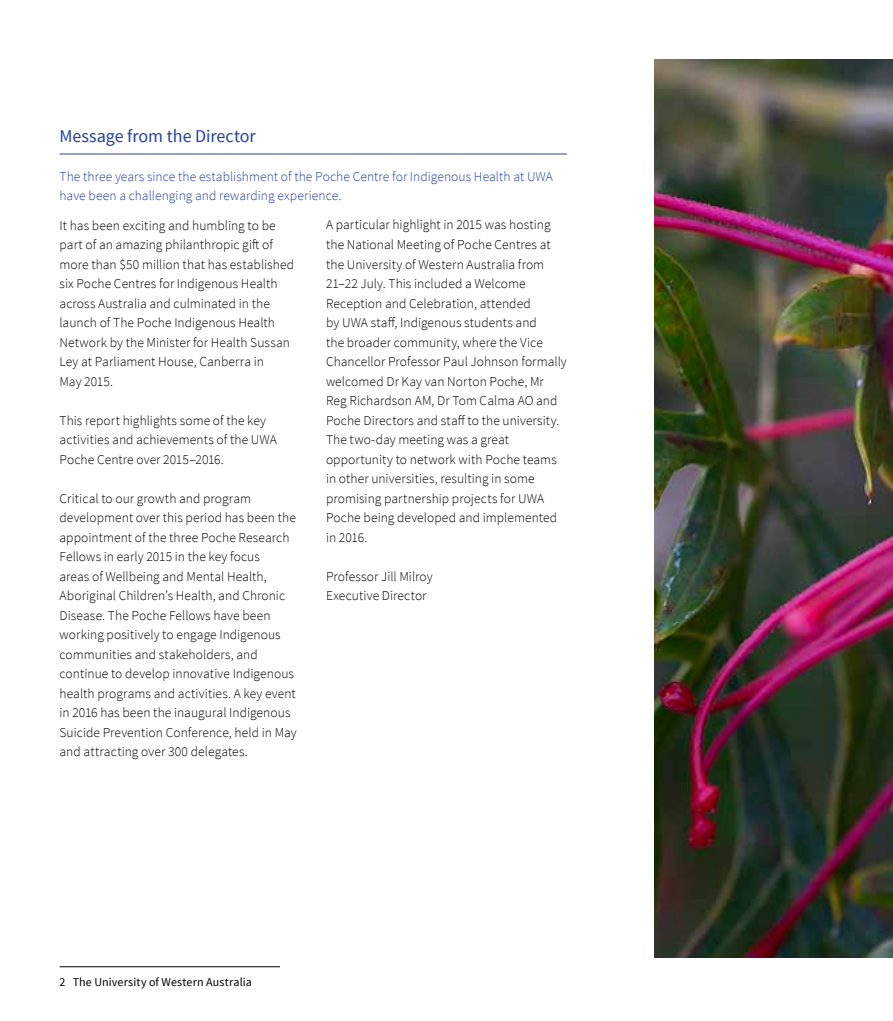
<style>
.page{position:relative;width:893px;height:1021px;background:#fff}
.page>*{position:absolute;margin:0;border:0;box-sizing:border-box;transform-origin:0 0}
.t1{font:18px "Source Sans Pro";letter-spacing:-.005em;color:#21409a}
.t2{font:300 13.5px/19.5px "Source Sans Pro";letter-spacing:.005em;color:#000}
.t3{font:300 13.5px/19.5px "Source Sans Pro";letter-spacing:.005em;color:#21409a}
.t4{font:12px "Source Sans Pro";letter-spacing:.015em;color:#000}
</style>
<div class="page">
<img style="left:655px;top:60px;width:238px;height:897px">
<hr style="left:60px;top:154px;width:507px;height:1px;background:#21409a">
<hr style="left:60px;top:966px;width:220px;height:1px;background:#000">
<h1 class="t1" style="left:60px;top:125px;width:198px">Message from the Director</h1>
<p class="t3" style="left:60px;top:167px;width:495px">The three years since the establishment of the Poche Centre for Indigenous Health at UWA have been a challenging and rewarding experience.</p>
<p class="t2" style="left:60px;top:215px;width:236px">It has been exciting and humbling to be part of an amazing philanthropic gift of more than $50 million that has established six Poche Centres for Indigenous Health across Australia and culminated in the launch of The Poche Indigenous Health Network by the Minister for Health Sussan Ley at Parliament House, Canberra in<br>May 2015.</p>
<p class="t2" style="left:60px;top:410px;width:219px">This report highlights some of the key activities and achievements of the UWA<br>Poche Centre over 2015–2016.</p>
<p class="t2" style="left:60px;top:488px;width:239px">Critical to our growth and program development over this period has been the appointment of the three Poche Research Fellows in early 2015 in the key focus<br>areas of Wellbeing and Mental Health, Aboriginal Children’s Health, and Chronic Disease. The Poche Fellows have been working positively to engage Indigenous communities and stakeholders, and continue to develop innovative Indigenous health programs and activities. A key event in 2016 has been the inaugural Indigenous Suicide Prevention Conference, held in May and attracting over 300 delegates.</p>
<p class="t2" style="left:326px;top:215px;width:242px">A particular highlight in 2015 was hosting the National Meeting of Poche Centres at the University of Western Australia from 21–22 July. This included a Welcome Reception and Celebration, attended<br>by UWA staff, Indigenous students and<br>the broader community, where the Vice Chancellor Professor Paul Johnson formally welcomed Dr Kay van Norton Poche, Mr Reg Richardson AM, Dr Tom Calma AO and Poche Directors and staff to the university.<br>The two-day meeting was a great opportunity to network with Poche teams in other universities, resulting in some promising partnership projects for UWA Poche being developed and implemented in 2016.</p>
<p class="t2" style="left:326px;top:566px;width:108px">Professor Jill Milroy<br>Executive Director</p>
<p class="t4" style="left:60px;top:974px;width:194px">2 The University of Western Australia</p>
</div>
